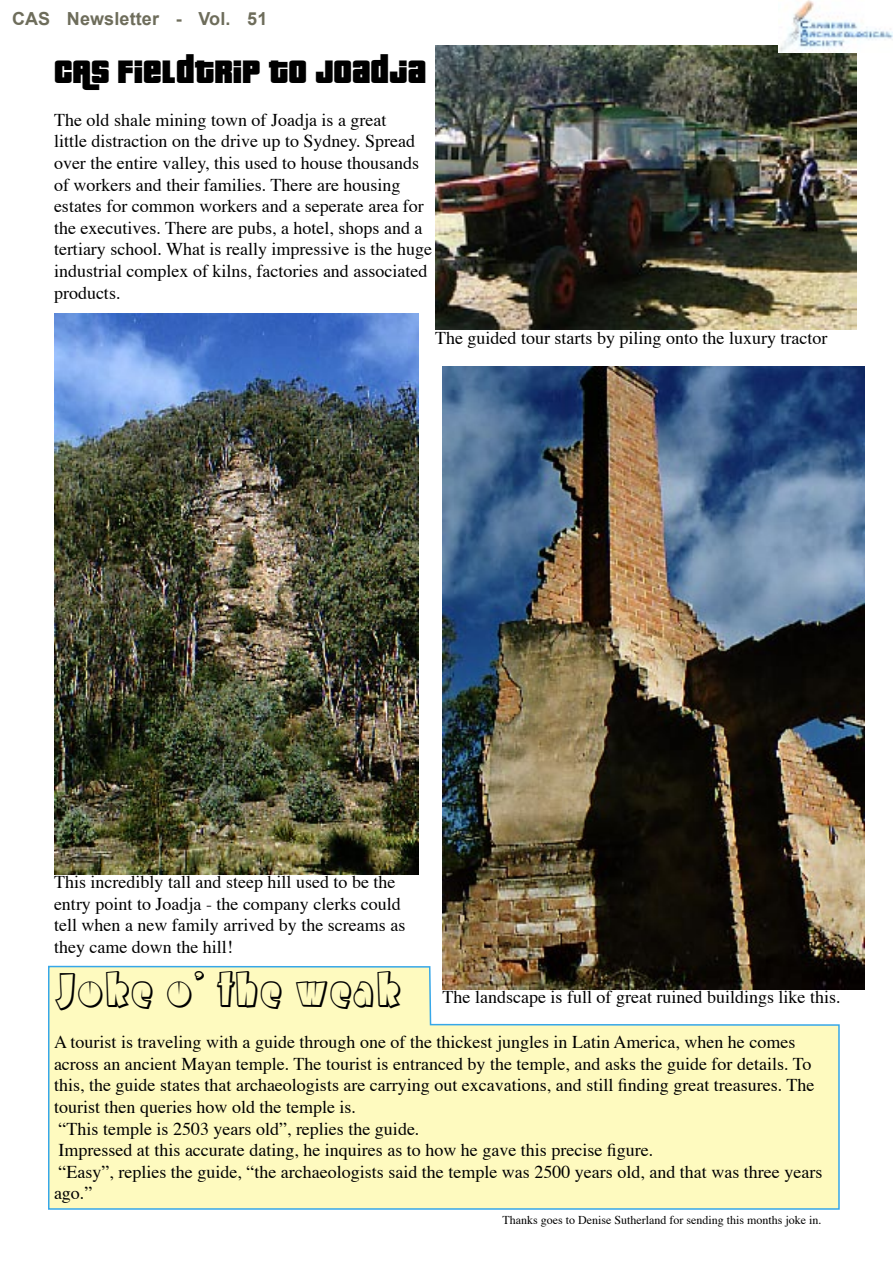
<style>
.page{position:relative;width:893px;height:1263px;background:#fff}
.page>*{position:absolute;margin:0;border:0;box-sizing:border-box;transform-origin:0 0}
.t1{font:45px "Pricedown";color:#000}
.t2{font:43.5px "Airmole Shaded";color:#000}
.t3{font:18px/21.6px "Times";color:#000}
.t4{font:700 18px "Arial";letter-spacing:.005em;color:#6e6d5b}
.t5{font:12px "Times";color:#000}
</style>
<div class="page">
<svg style="left:48px;top:965px;width:792px;height:245px;background:#faf8c4"></svg>
<img style="left:435px;top:45px;width:421px;height:284px">
<img style="left:54px;top:314px;width:364px;height:561px">
<img style="left:442px;top:366px;width:422px;height:624px">
<img style="left:779px;top:0;width:114px;height:53px">
<p class="t4" style="left:12px;top:8px;width:257px">CAS Newsletter - Vol. 51</p>
<h1 class="t1" style="left:54px;top:50px;width:374px">CAS Fieldtrip to Joadja</h1>
<p class="t3" style="left:54px;top:110px;width:379px">The old shale mining town of Joadja is a great<br>little distraction on the drive up to Sydney. Spread over the entire valley, this used to house thousands of workers and their families. There are housing estates for common workers and a seperate area for the executives. There are pubs, a hotel, shops and a tertiary school. What is really impressive is the huge industrial complex of kilns, factories and associated products.</p>
<p class="t3" style="left:435px;top:328px;width:394px">The guided tour starts by piling onto the luxury tractor</p>
<p class="t3" style="left:54px;top:872px;width:353px">This incredibly tall and steep hill used to be the entry point to Joadja - the company clerks could tell when a new family arrived by the screams as they came down the hill!</p>
<h2 class="t2" style="left:54px;top:963px;width:349px">Joke o’ the weak</h2>
<p class="t3" style="left:54px;top:1032px;width:770px">A tourist is traveling with a guide through one of the thickest jungles in Latin America, when he comes across an ancient Mayan temple. The tourist is entranced by the temple, and asks the guide for details. To this, the guide states that archaeologists are carrying out excavations, and still finding great treasures. The tourist then queries how old the temple is.<br>“This temple is 2503 years old”, replies the guide.<br>Impressed at this accurate dating, he inquires as to how he gave this precise figure.<br>“Easy”, replies the guide, “the archaeologists said the temple was 2500 years old, and that was three years ago.”</p>
<p class="t3" style="left:442px;top:987px;width:399px">The landscape is full of great ruined buildings like this.</p>
<p class="t5" style="left:502px;top:1212px;width:320px">Thanks goes to Denise Sutherland for sending this months joke in.</p>
</div>
